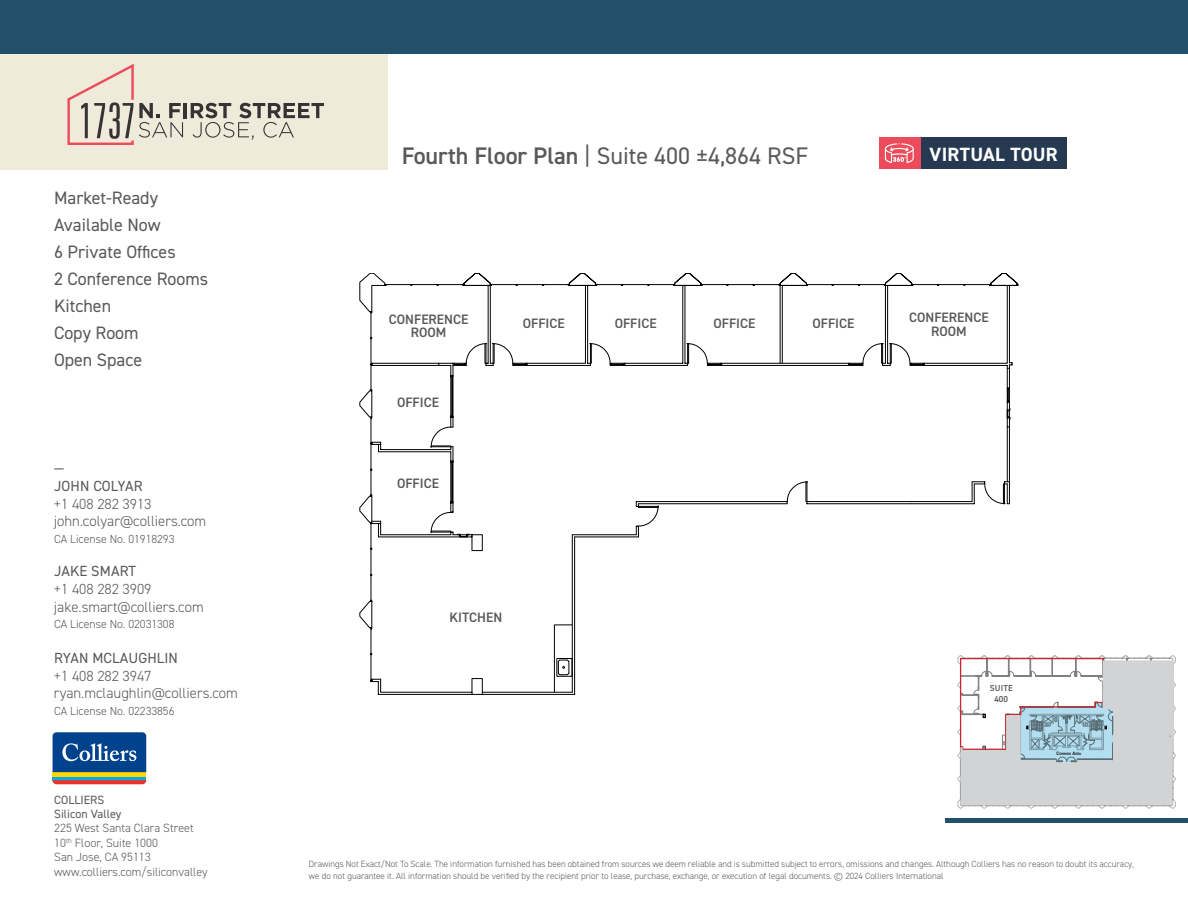
<style>
.page{position:relative;width:1188px;height:918px;background:#fff}
.page>*{position:absolute;margin:0;border:0;box-sizing:border-box;transform-origin:0 0}
.t1{font:24px "DIN2014";color:#58595b}
.t2{font:700 19.2px "DIN2014";letter-spacing:.015em;color:#fff}
.t3{font:18px/27px "DIN2014";color:#58595b}
.t4{font:300 14.7px/17.7px "DIN2014";color:#58595b}
.t5{font:14.7px/17.7px "DIN2014";letter-spacing:.01em;color:#58595b}
.t6{font:600 13.65px/13.6px "DIN2014";color:#58595b;text-align:center}
.t7{font:300 12px/14.4px "DIN2014";color:#58595b}
.t8{font:12px/14.4px "DIN2014";color:#58595b}
.t9{font:300 11.7px "DIN2014";color:#58595b}
.t10{font:300 9px/12px "DIN2014";color:#58595b}
.t11{font:600 8.7px/10.4px "DIN2014";letter-spacing:.01em;color:#58595b;text-align:center}
.t12{font:600 3.45px "DIN2014";color:#000}
.s1{font-weight:600}
.s2{font-size:4.95px}
</style>
<div class="page">
<div style="left:0;top:0;width:1188px;height:54px;background:#224f6a"></div>
<div style="left:0;top:54px;width:388px;height:116px;background:#f0eada"></div>
<hr style="left:184px;top:103px;width:3px;height:15px;background:#353334">
<svg style="left:191px;top:103px;width:133px;height:37px"></svg>
<svg style="left:67px;top:64px;width:116px;height:81px"></svg>
<svg style="left:51px;top:731px;width:97px;height:55px"></svg>
<svg style="left:53px;top:776px;width:93px;height:4px"></svg>
<svg style="left:53px;top:772px;width:93px;height:4px"></svg>
<svg style="left:53px;top:780px;width:93px;height:4px"></svg>
<svg style="left:53px;top:732px;width:93px;height:40px;background:#1d5899"></svg>
<svg style="left:360px;top:273px;width:658px;height:409px"></svg>
<svg style="left:371px;top:285px;width:641px;height:410px"></svg>
<svg style="left:557px;top:658px;width:15px;height:19px"></svg>
<div style="left:946px;top:818px;width:242px;height:5px;background:#224f6a"></div>
<div style="left:888px;top:138px;width:179px;height:31px;background:#253951"></div>
<div style="left:879px;top:138px;width:42px;height:31px;background:#ec4b5b"></div>
<svg style="left:885px;top:143px;width:29px;height:20px"></svg>
<svg style="left:958px;top:655px;width:218px;height:153px"></svg>
<h3 class="t3" style="left:54px;top:184px;width:156px">Market-Ready<br>Available Now<br>6 Private Offices<br>2 Conference Rooms<br>Kitchen<br>Copy Room<br>Open Space</h3>
<h3 class="t5" style="left:54px;top:459px;width:90px">—<br>JOHN COLYAR</h3>
<h3 class="t4" style="left:54px;top:495px;width:154px">+1 408 282 3913 john.colyar@colliers.com</h3>
<p class="t9" style="left:54px;top:531px;width:122px">CA License No. 01918293</p>
<h3 class="t5" style="left:54px;top:562px;width:84px">JAKE SMART</h3>
<h3 class="t4" style="left:54px;top:580px;width:151px">+1 408 282 3909 jake.smart@colliers.com</h3>
<p class="t9" style="left:54px;top:617px;width:122px">CA License No. 02031308</p>
<h3 class="t5" style="left:54px;top:649px;width:125px">RYAN MCLAUGHLIN</h3>
<h3 class="t4" style="left:54px;top:667px;width:185px">+1 408 282 3947 ryan.mclaughlin@colliers.com</h3>
<p class="t9" style="left:54px;top:703px;width:122px">CA License No. 02233856</p>
<h3 class="t8" style="left:54px;top:792px;width:69px">COLLIERS<br>Silicon Valley</h3>
<h3 class="t7" style="left:54px;top:821px;width:155px">225 West Santa Clara Street<br>10<sup>th</sup> Floor, Suite 1000<br>San Jose, CA 95113 www.colliers.com/siliconvalley</h3>
<h1 class="t1" style="left:402px;top:140px;width:408px"><span class="s1">Fourth Floor Plan</span> | Suite 400 ±4,864 RSF</h1>
<h2 class="t2" style="left:930px;top:142px;width:130px">VIRTUAL TOUR</h2>
<h3 class="t6" style="left:389px;top:312px;width:81px">CONFERENCE<br>ROOM</h3>
<h3 class="t6" style="left:397px;top:395px;width:43px">OFFICE</h3>
<h3 class="t6" style="left:397px;top:476px;width:43px">OFFICE</h3>
<h3 class="t6" style="left:523px;top:317px;width:43px">OFFICE</h3>
<h3 class="t6" style="left:615px;top:317px;width:43px">OFFICE</h3>
<h3 class="t6" style="left:714px;top:317px;width:43px">OFFICE</h3>
<h3 class="t6" style="left:813px;top:317px;width:43px">OFFICE</h3>
<h3 class="t6" style="left:449px;top:611px;width:54px">KITCHEN</h3>
<h3 class="t6" style="left:909px;top:310px;width:81px">CONFERENCE<br>ROOM</h3>
<p class="t11" style="left:990px;top:683px;width:24px">SUITE<br>400</p>
<p class="t12" style="left:1057px;top:751px;width:26px"><span class="s2">C</span>OMMON <span class="s2">A</span>REA</p>
<p class="t10" style="left:309px;top:857px;width:827px">Drawings Not Exact/Not To Scale. The information furnished has been obtained from sources we deem reliable and is submitted subject to errors, omissions and changes. Although Colliers has no reason to doubt its accuracy, we do not guarantee it. All information should be verified by the recipient prior to lease, purchase, exchange, or execution of legal documents. © 2024 Colliers International</p>
</div>
